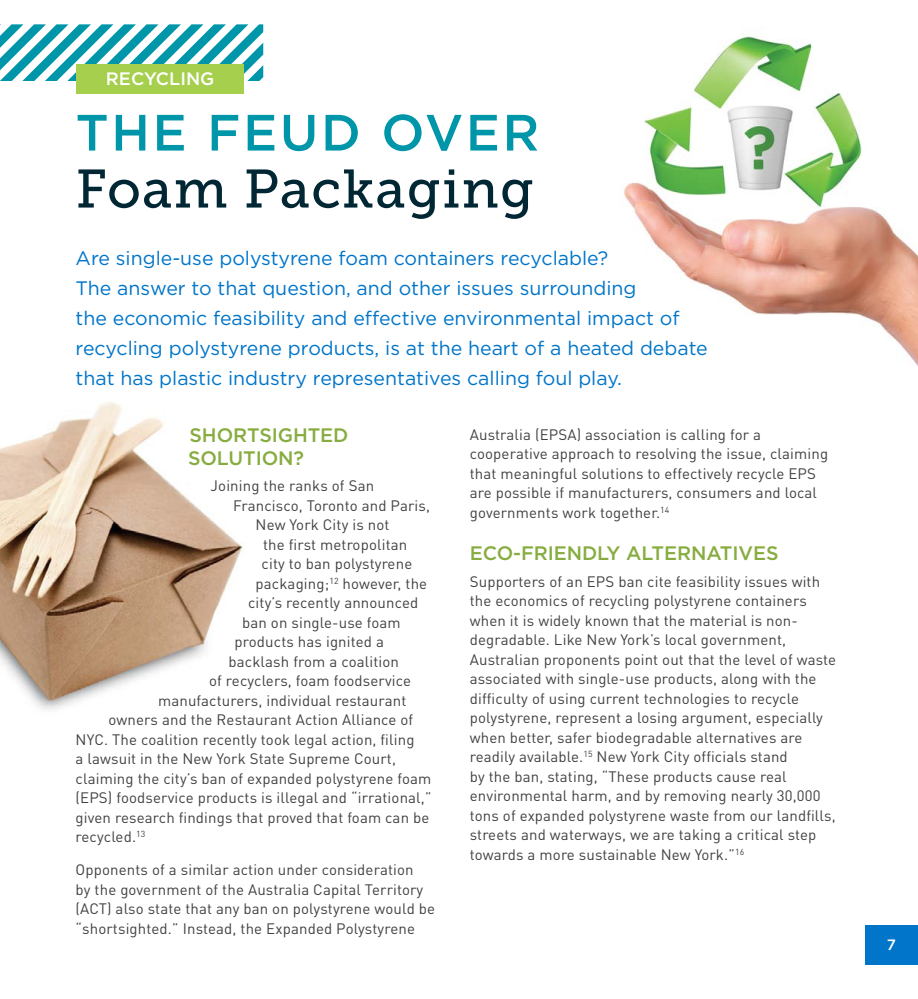
<style>
.page{position:relative;width:918px;height:999px;background:#fff}
.page>*{position:absolute;margin:0;border:0;box-sizing:border-box;transform-origin:0 0}
.t1{font:54px "Museo Slab 500";letter-spacing:.025em;color:#012735}
.t2{font:500 51px "Gotham";letter-spacing:.05em;color:#0096a9}
.t3{font:19.5px/30px "Gotham";color:#0075c9}
.t4{font:500 19.5px/22.5px "Gotham";letter-spacing:-.005em;color:#87ac3f}
.t5{font:500 18px "Gotham";color:#fff}
.t6{font:15px/19.5px "DINOT";letter-spacing:.01em;color:#414042}
.t7{font:500 15px "Gotham";color:#fff}
</style>
<div class="page">
<div style="left:865px;top:926px;width:53px;height:39px;background:#0075c9"></div>
<svg style="left:0;top:24px;width:263px;height:57px"></svg>
<img style="left:0;top:402px;width:244px;height:309px">
<img style="left:624px;top:29px;width:294px;height:337px">
<div style="left:76px;top:64px;width:168px;height:29px;background:#a5cf4d"></div>
<p class="t5" style="left:106px;top:68px;width:110px">RECYCLING</p>
<h2 class="t2" style="left:76px;top:104px;width:465px">THE FEUD OVER</h2>
<h1 class="t1" style="left:76px;top:159px;width:460px">Foam Packaging</h1>
<p class="t3" style="left:76px;top:243px;width:634px">Are single-use polystyrene foam containers recyclable?<br>The answer to that question, and other issues surrounding<br>the economic feasibility and effective environmental impact of recycling polystyrene products, is at the heart of a heated debate that has plastic industry representatives calling foul play.</p>
<h3 class="t4" style="left:188px;top:424px;width:162px">SHORTSIGHTED<br>SOLUTION?</h3>
<p class="t6" style="left:211px;top:475px;width:165px">Joining the ranks of San</p>
<p class="t6" style="left:233px;top:495px;width:198px">Francisco, Toronto and Paris,</p>
<p class="t6" style="left:256px;top:514px;width:135px">New York City is not</p>
<p class="t6" style="left:263px;top:534px;width:146px">the first metropolitan</p>
<p class="t6" style="left:262px;top:553px;width:152px">city to ban polystyrene</p>
<p class="t6" style="left:256px;top:573px;width:173px">packaging;<sup>12</sup> however, the</p>
<p class="t6" style="left:248px;top:592px;width:172px">city’s recently announced</p>
<p class="t6" style="left:242px;top:612px;width:160px">ban on single-use foam</p>
<p class="t6" style="left:235px;top:631px;width:151px">products has ignited a</p>
<p class="t6" style="left:229px;top:651px;width:172px">backlash from a coalition</p>
<p class="t6" style="left:209px;top:670px;width:204px">of recyclers, foam foodservice</p>
<p class="t6" style="left:158px;top:690px;width:250px">manufacturers, individual restaurant</p>
<p class="t6" style="left:109px;top:709px;width:306px">owners and the Restaurant Action Alliance of</p>
<p class="t6" style="left:76px;top:729px;width:340px">NYC. The coalition recently took legal action, filing</p>
<p class="t6" style="left:76px;top:748px;width:322px">a lawsuit in the New York State Supreme Court,</p>
<p class="t6" style="left:76px;top:768px;width:357px">claiming the city’s ban of expanded polystyrene foam</p>
<p class="t6" style="left:76px;top:787px;width:357px">(EPS) foodservice products is illegal and “irrational,”</p>
<p class="t6" style="left:76px;top:807px;width:355px">given research findings that proved that foam can be</p>
<p class="t6" style="left:76px;top:826px;width:71px">recycled.<sup>13</sup></p>
<p class="t6" style="left:76px;top:859px;width:361px">Opponents of a similar action under consideration<br>by the government of the Australia Capital Territory (ACT) also state that any ban on polystyrene would be “shortsighted.” Instead, the Expanded Polystyrene</p>
<p class="t6" style="left:470px;top:424px;width:360px">Australia (EPSA) association is calling for a cooperative approach to resolving the issue, claiming that meaningful solutions to effectively recycle EPS are possible if manufacturers, consumers and local governments work together.<sup>14</sup></p>
<h3 class="t4" style="left:470px;top:542px;width:310px">ECO-FRIENDLY ALTERNATIVES</h3>
<p class="t6" style="left:470px;top:571px;width:368px">Supporters of an EPS ban cite feasibility issues with the economics of recycling polystyrene containers when it is widely known that the material is non&shy;degradable. Like New York’s local government, Australian proponents point out that the level of waste associated with single-use products, along with the difficulty of using current technologies to recycle polystyrene, represent a losing argument, especially when better, safer biodegradable alternatives are readily available.<sup>15</sup> New York City officials stand<br>by the ban, stating, “These products cause real environmental harm, and by removing nearly 30,000 tons of expanded polystyrene waste from our landfills, streets and waterways, we are taking a critical step towards a more sustainable New York.”<sup>16</sup></p>
<p class="t7" style="left:887px;top:936px;width:11px">7</p>
</div>
